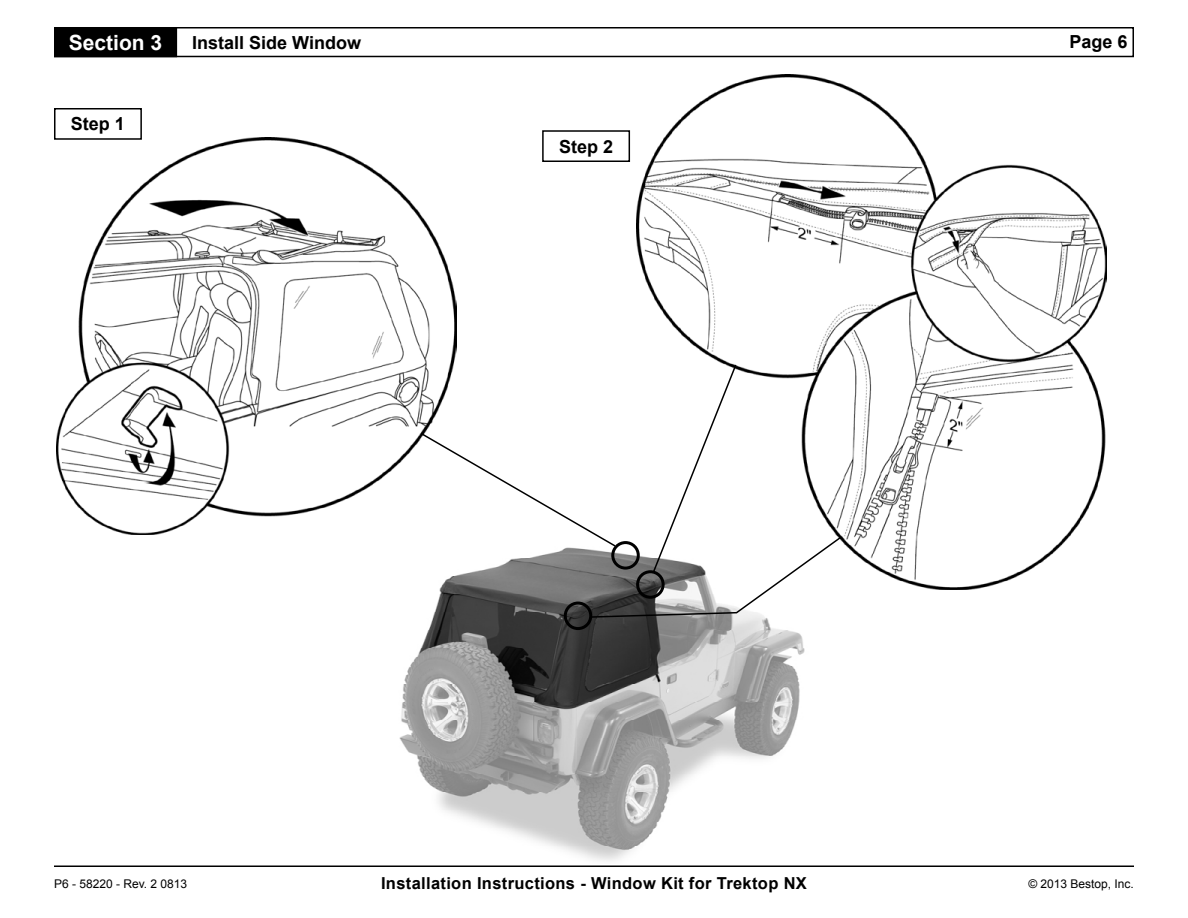
<style>
.page{position:relative;width:1188px;height:918px;background:#fff}
.page>*{position:absolute;margin:0;border:0;box-sizing:border-box;transform-origin:0 0}
.t1{font:700 21px "Arial";color:#fff}
.t2{font:700 18px "Arial";color:#000}
.t3{font:700 16.5px "Arial";letter-spacing:.02em;color:#000}
.t4{font:12px "Arial";color:#000}
</style>
<div class="page">
<hr style="left:54px;top:866px;width:1080px;height:1px;background:#000">
<div style="left:54px;top:27px;width:1080px;height:30px;border:2px solid #000"></div>
<div style="left:55px;top:28px;width:121px;height:28px;background:#000"></div>
<div style="left:54px;top:27px;width:123px;height:30px;border:2px solid #000"></div>
<img style="left:56px;top:137px;width:401px;height:398px">
<img style="left:636px;top:75px;width:471px;height:515px">
<img style="left:399px;top:619px;width:406px;height:242px">
<div style="left:564px;top:602px;width:28px;height:28px;border:3px solid #000;border-radius:50%"></div>
<div style="left:542px;top:130px;width:88px;height:32px;border:2px solid #000"></div>
<svg style="left:420px;top:363px;width:423px;height:256px"></svg>
<div style="left:54px;top:108px;width:88px;height:32px;border:2px solid #000"></div>
<p class="t1" style="left:69px;top:28px;width:95px">Section 3</p>
<p class="t2" style="left:192px;top:30px;width:170px">Install Side Window</p>
<p class="t2" style="left:1069px;top:29px;width:60px">Page 6</p>
<p class="t2" style="left:71px;top:112px;width:56px">Step 1</p>
<p class="t2" style="left:559px;top:134px;width:56px">Step 2</p>
<p class="t4" style="left:54px;top:876px;width:135px">P6 - 58220 - Rev. 2 0813</p>
<p class="t3" style="left:381px;top:872px;width:427px">Installation Instructions - Window Kit for Trektop NX</p>
<p class="t4" style="left:1028px;top:876px;width:107px">© 2013 Bestop, Inc.</p>
</div>
